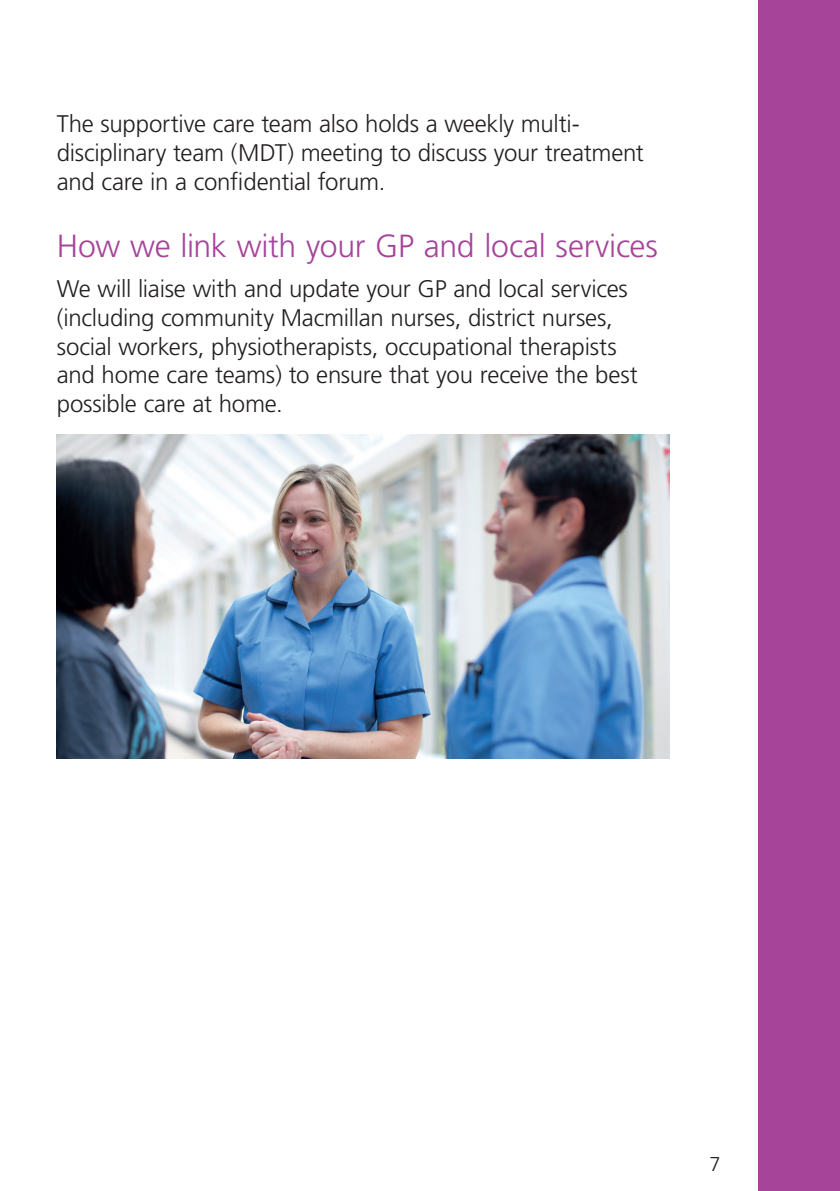
<style>
.page{position:relative;width:840px;height:1191px;background:#fff}
.page>*{position:absolute;margin:0;border:0;box-sizing:border-box;transform-origin:0 0}
.t1{font:300 32px "Frutiger";letter-spacing:-.01em;color:#a54499}
.t2{font:300 24px/28.8px "Frutiger";letter-spacing:-.01em;color:#231f20}
.t3{font:300 20px "Frutiger";color:#231f20}
</style>
<div class="page">
<div style="left:758px;top:0;width:81px;height:1191px;background:#a54499"></div>
<img style="left:57px;top:434px;width:612px;height:325px">
<p class="t2" style="left:57px;top:109px;width:588px">The supportive care team also holds a weekly multi&shy;disciplinary team (MDT) meeting to discuss your treatment and care in a confidential forum.</p>
<h1 class="t1" style="left:57px;top:228px;width:602px">How we link with your GP and local services</h1>
<p class="t2" style="left:57px;top:274px;width:582px">We will liaise with and update your GP and local services (including community Macmillan nurses, district nurses, social workers, physiotherapists, occupational therapists and home care teams) to ensure that you receive the best possible care at home.</p>
<p class="t3" style="left:709px;top:1152px;width:13px">7</p>
</div>
